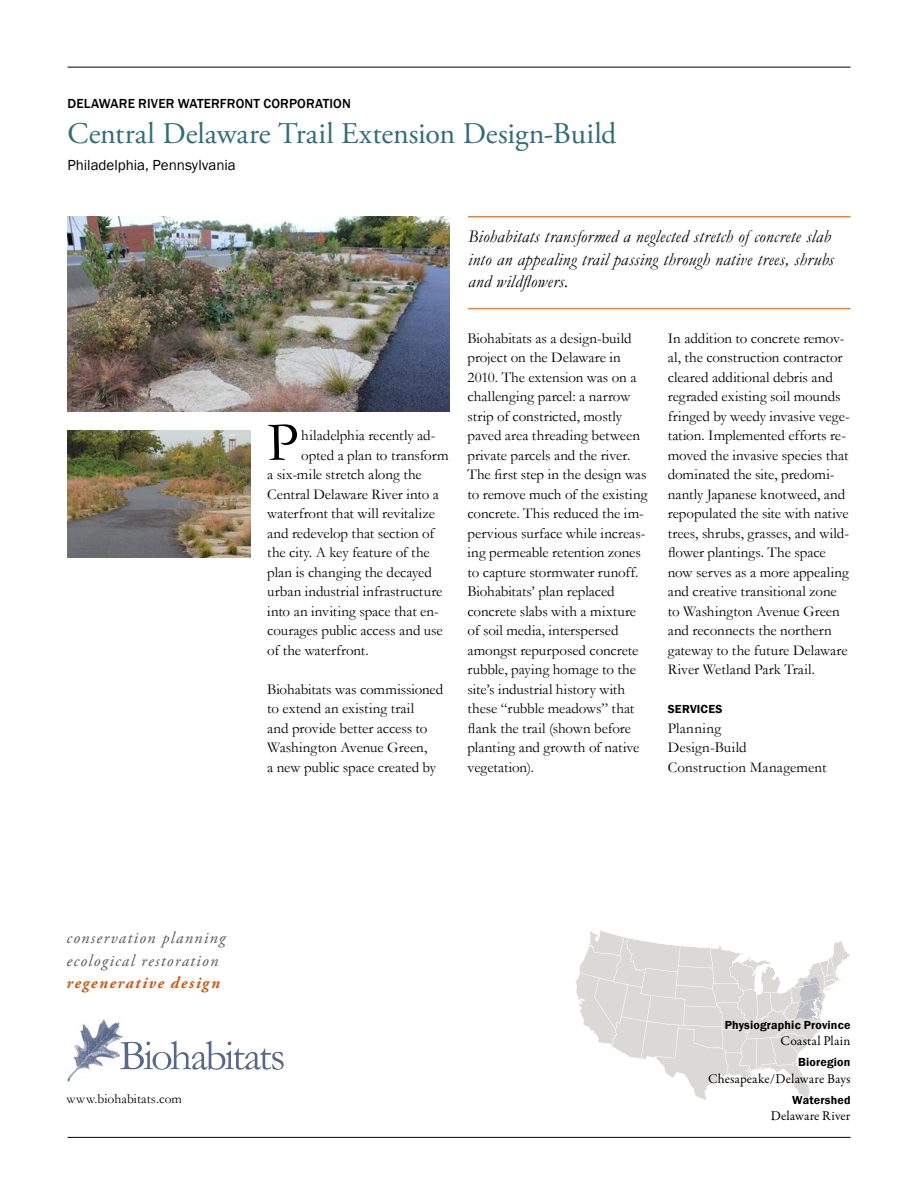
<style>
.page{position:relative;width:918px;height:1188px;background:#fff}
.page>*{position:absolute;margin:0;border:0;box-sizing:border-box;transform-origin:0 0}
.t1{font:55.5px "Garamond";color:#000}
.t2{font:30px "Adobe Garamond Pro";color:#316d79}
.t3{font:italic 18px/22.5px "Garamond";letter-spacing:.02em;color:#000}
.t4{font:italic 16.5px/22.5px "Adobe Garamond Pro";letter-spacing:.08em;color:#58595b}
.t5{font:italic 700 16.5px "Adobe Garamond Pro";letter-spacing:.09em;color:#c85c1a}
.t6{font:15px/19.5px "Garamond";letter-spacing:-.005em;color:#000}
.t7{font:15px/19.5px "Garamond";letter-spacing:.015em;color:#000}
.t8{font:15px "Franklin Gothic";color:#000}
.t9{font:13.5px "Garamond Premr Pro";letter-spacing:.01em;color:#000}
.t10{font:500 13.5px "Franklin Gothic";letter-spacing:.01em;color:#000}
.t11{font:13.5px "Garamond";letter-spacing:.005em;color:#000}
.t12{font:600 12px "Franklin Gothic";letter-spacing:.015em;color:#000}
</style>
<div class="page">
<img style="left:68px;top:1020px;width:55px;height:61px">
<svg style="left:120px;top:1041px;width:164px;height:29px"></svg>
<svg style="left:575px;top:946px;width:275px;height:154px"></svg>
<svg style="left:579px;top:930px;width:264px;height:147px"></svg>
<img style="left:797px;top:1001px;width:14px;height:8px">
<img style="left:68px;top:430px;width:182px;height:127px">
<img style="left:68px;top:216px;width:382px;height:196px">
<hr style="left:468px;top:308px;width:382px;height:1px;background:#f58220">
<hr style="left:468px;top:216px;width:382px;height:2px;background:#f58220">
<hr style="left:68px;top:67px;width:782px;height:1px;background:#000">
<hr style="left:68px;top:1137px;width:782px;height:1px;background:#000">
<p class="t10" style="left:68px;top:96px;width:285px">DELAWARE RIVER WATERFRONT CORPORATION</p>
<h2 class="t2" style="left:68px;top:115px;width:551px">Central Delaware Trail Extension Design-Build</h2>
<p class="t8" style="left:68px;top:156px;width:170px">Philadelphia, Pennsylvania</p>
<h1 class="t1" style="left:267px;top:405px;width:33px">P</h1>
<p class="t6" style="left:301px;top:425px;width:136px">hiladelphia recently ad-</p>
<p class="t6" style="left:301px;top:445px;width:149px">opted a plan to transform</p>
<p class="t6" style="left:267px;top:464px;width:156px">a six-mile stretch along the</p>
<p class="t6" style="left:267px;top:484px;width:173px">Central Delaware River into a</p>
<p class="t6" style="left:267px;top:503px;width:169px">waterfront that will revitalize</p>
<p class="t6" style="left:267px;top:523px;width:169px">and redevelop that section of</p>
<p class="t6" style="left:267px;top:542px;width:164px">the city. A key feature of the</p>
<p class="t6" style="left:267px;top:562px;width:166px">plan is changing the decayed</p>
<p class="t6" style="left:267px;top:581px;width:177px">urban industrial infrastructure</p>
<p class="t6" style="left:267px;top:601px;width:173px">into an inviting space that en-</p>
<p class="t6" style="left:267px;top:620px;width:177px">courages public access and use</p>
<p class="t6" style="left:267px;top:640px;width:103px">of the waterfront.</p>
<p class="t6" style="left:267px;top:679px;width:178px">Biohabitats was commissioned to extend an existing trail<br>and provide better access to<br>Washington Avenue Green,<br>a new public space created by</p>
<p class="t3" style="left:468px;top:225px;width:367px">Biohabitats transformed a neglected stretch of concrete slab into an appealing trail passing through native trees, shrubs and wildflowers.</p>
<p class="t6" style="left:468px;top:328px;width:182px">Biohabitats as a design-build project on the Delaware in<br>2010. The extension was on a challenging parcel: a narrow strip of constricted, mostly paved area threading between private parcels and the river.<br>The first step in the design was to remove much of the existing concrete. This reduced the im&shy;pervious surface while increas&shy;ing permeable retention zones to capture stormwater runoff.<br>Biohabitats’ plan replaced concrete slabs with a mixture of soil media, interspersed amongst repurposed concrete rubble, paying homage to the site’s industrial history with these “rubble meadows” that flank the trail (shown before planting and growth of native vegetation).</p>
<p class="t6" style="left:668px;top:328px;width:183px">In addition to concrete remov&shy;al, the construction contractor cleared additional debris and regraded existing soil mounds fringed by weedy invasive vege&shy;tation. Implemented efforts re&shy;moved the invasive species that dominated the site, predomi&shy;nantly Japanese knotweed, and repopulated the site with native trees, shrubs, grasses, and wild&shy;flower plantings. The space now serves as a more appealing and creative transitional zone to Washington Avenue Green and reconnects the northern gateway to the future Delaware<br>River Wetland Park Trail.</p>
<p class="t12" style="left:668px;top:702px;width:56px">SERVICES</p>
<p class="t7" style="left:668px;top:718px;width:160px">Planning<br>Design-Build<br>Construction Management</p>
<p class="t4" style="left:67px;top:927px;width:160px">conservation planning ecological restoration</p>
<p class="t5" style="left:67px;top:974px;width:155px">regenerative design</p>
<p class="t11" style="left:67px;top:1090px;width:117px">www.biohabitats.com</p>
<p class="t12" style="left:725px;top:1018px;width:127px">Physiographic Province</p>
<p class="t9" style="left:781px;top:1033px;width:71px">Coastal Plain</p>
<p class="t12" style="left:798px;top:1055px;width:54px">Bioregion</p>
<p class="t9" style="left:708px;top:1070px;width:144px">Chesapeake/Delaware Bays</p>
<p class="t12" style="left:792px;top:1092px;width:60px">Watershed</p>
<p class="t9" style="left:771px;top:1108px;width:81px">Delaware River</p>
</div>
